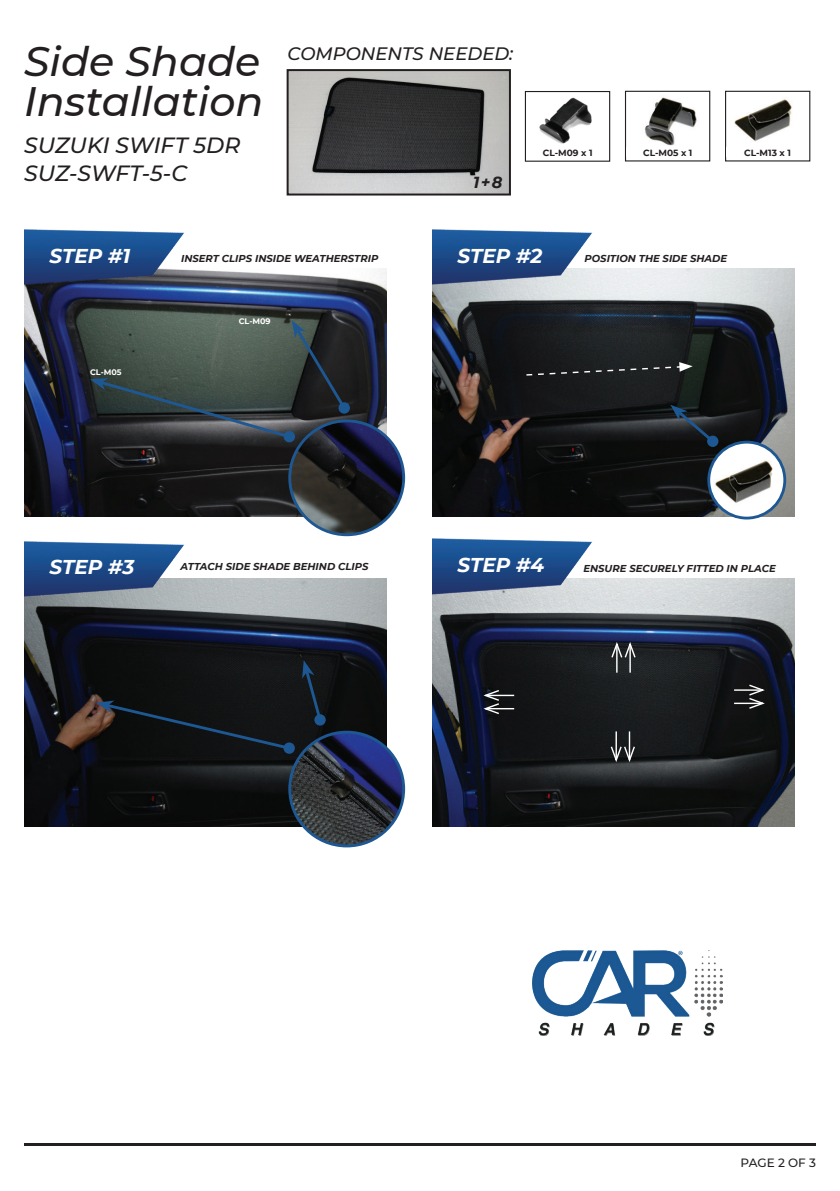
<style>
.page{position:relative;width:840px;height:1191px;background:#fff}
.page>*{position:absolute;margin:0;border:0;box-sizing:border-box;transform-origin:0 0}
.t1{font:italic 500 41.2px/40px "Montserrat";color:#231f20}
.t2{font:italic 500 22px/28px "Montserrat";color:#231f20}
.t3{font:italic 700 20px "Montserrat";color:#fff}
.t4{font:italic 500 18px "Montserrat";color:#231f20}
.t5{font:italic 700 16px "Montserrat";color:#231f20}
.t6{font:500 12px "Montserrat";letter-spacing:-.005em;color:#231f20}
.t7{font:italic 700 10px "Montserrat";color:#231f20}
.t8{font:700 9px "Montserrat";color:#231f20}
.t9{font:700 8px "Montserrat";color:#fff}
</style>
<div class="page">
<img style="left:24px;top:268px;width:362px;height:248px">
<img style="left:432px;top:268px;width:362px;height:248px">
<img style="left:24px;top:579px;width:362px;height:247px">
<img style="left:432px;top:578px;width:362px;height:248px">
<img style="left:24px;top:229px;width:160px;height:61px">
<img style="left:432px;top:229px;width:160px;height:61px">
<img style="left:24px;top:541px;width:160px;height:60px">
<img style="left:432px;top:538px;width:160px;height:61px">
<img style="left:539px;top:97px;width:53px;height:47px">
<div style="left:524px;top:91px;width:86px;height:71px;border:1px solid #231f20"></div>
<img style="left:644px;top:97px;width:53px;height:49px">
<div style="left:624px;top:91px;width:86px;height:70px;border:1px solid #231f20"></div>
<img style="left:726px;top:93px;width:66px;height:66px">
<div style="left:724px;top:91px;width:85px;height:70px;border:1px solid #231f20"></div>
<img style="left:289px;top:72px;width:218px;height:120px">
<div style="left:286px;top:69px;width:224px;height:126px;border:2px solid #231f20"></div>
<hr style="left:24px;top:1143px;width:791px;height:2px;background:#231f20">
<div style="left:338px;top:402px;width:12px;height:11px;background:#1e5893;border-radius:50%"></div>
<svg style="left:302px;top:660px;width:21px;height:63px"></svg>
<div style="left:314px;top:714px;width:11px;height:11px;background:#1e5893;border-radius:50%"></div>
<svg style="left:524px;top:362px;width:168px;height:14px;background:#2b2e2f"></svg>
<img style="left:289px;top:421px;width:114px;height:114px;border-radius:57px">
<div style="left:288px;top:419px;width:117px;height:117px;border:3px solid #1e5893;border-radius:50%"></div>
<img style="left:289px;top:732px;width:114px;height:114px;border-radius:57px">
<div style="left:288px;top:730px;width:117px;height:117px;border:3px solid #1e5893;border-radius:50%"></div>
<div style="left:725px;top:147px;width:83px;height:9px;background:#fff"></div>
<hr style="left:733px;top:689px;width:29px;height:2px;background:#fff">
<svg style="left:610px;top:640px;width:26px;height:32px"></svg>
<hr style="left:733px;top:702px;width:29px;height:2px;background:#fff">
<svg style="left:747px;top:683px;width:19px;height:27px"></svg>
<svg style="left:481px;top:689px;width:33px;height:26px"></svg>
<svg style="left:609px;top:731px;width:26px;height:33px"></svg>
<img style="left:532px;top:951px;width:189px;height:84px">
<svg style="left:90px;top:320px;width:258px;height:120px;background:#3d4846"></svg>
<div style="left:283px;top:431px;width:12px;height:11px;background:#1e5893;border-radius:50%"></div>
<svg style="left:96px;top:700px;width:196px;height:51px;background:#13171a"></svg>
<div style="left:283px;top:742px;width:12px;height:12px;background:#1e5893;border-radius:50%"></div>
<svg style="left:670px;top:405px;width:46px;height:40px;background:#1e262d"></svg>
<div style="left:706px;top:435px;width:12px;height:12px;background:#1e5893;border-radius:50%"></div>
<img style="left:708px;top:442px;width:76px;height:76px;border-radius:38px">
<div style="left:707px;top:441px;width:78px;height:78px;border:3px solid #1e5893;border-radius:50%"></div>
<h1 class="t1" style="left:24px;top:40px;width:241px">Side Shade<br>Installation</h1>
<h2 class="t2" style="left:24px;top:131px;width:218px">SUZUKI SWIFT 5DR<br>SUZ-SWFT-5-C</h2>
<h3 class="t4" style="left:287px;top:41px;width:227px">COMPONENTS NEEDED:</h3>
<h3 class="t5" style="left:473px;top:171px;width:31px">1 + 8</h3>
<p class="t8" style="left:542px;top:146px;width:51px">CL-M09 x 1</p>
<p class="t8" style="left:642px;top:146px;width:51px">CL-M05 x 1</p>
<p class="t8" style="left:743px;top:146px;width:48px">CL-M13 x 1</p>
<h3 class="t3" style="left:49px;top:241px;width:82px">STEP #1</h3>
<h3 class="t3" style="left:457px;top:241px;width:86px">STEP #2</h3>
<p class="t7" style="left:181px;top:251px;width:198px">INSERT CLIPS INSIDE WEATHERSTRIP</p>
<p class="t9" style="left:90px;top:366px;width:33px">CL-M05</p>
<p class="t9" style="left:238px;top:315px;width:33px">CL-M09</p>
<p class="t7" style="left:584px;top:251px;width:144px">POSITION THE SIDE SHADE</p>
<h3 class="t3" style="left:49px;top:552px;width:86px">STEP #3</h3>
<h3 class="t3" style="left:457px;top:550px;width:88px">STEP #4</h3>
<p class="t7" style="left:583px;top:561px;width:194px">ENSURE SECURELY FITTED IN PLACE</p>
<p class="t7" style="left:180px;top:559px;width:189px">ATTACH SIDE SHADE BEHIND CLIPS</p>
<p class="t6" style="left:740px;top:1153px;width:77px">PAGE 2 OF 3</p>
</div>
